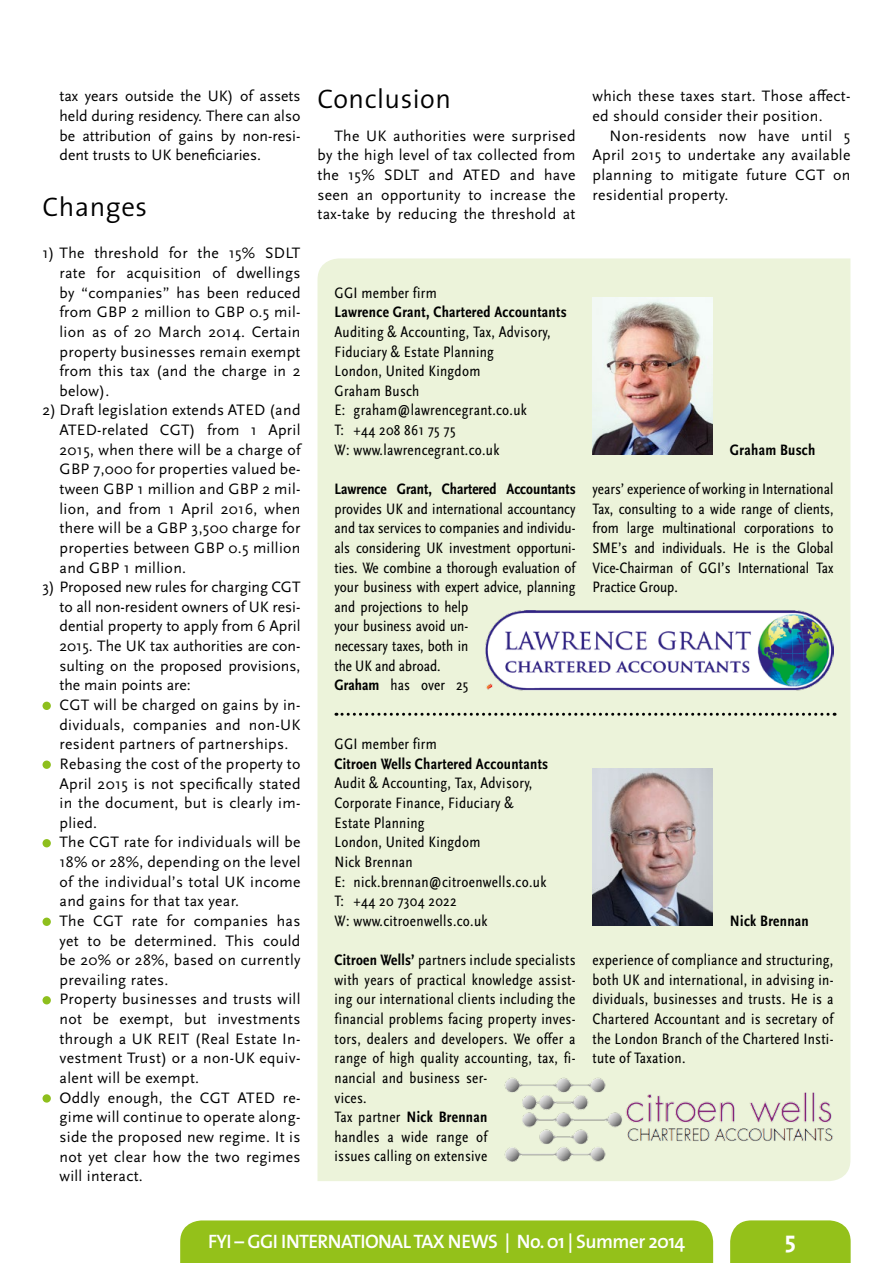
<style>
.page{position:relative;width:893px;height:1263px;background:#fff}
.page>*{position:absolute;margin:0;border:0;box-sizing:border-box;transform-origin:0 0}
.t1{font:300 27px "The Sans";letter-spacing:.02em;color:#000}
.t2{font:700 24px "The Sans";color:#fff}
.t3{font:600 19.5px "The Sans";letter-spacing:-.03em;color:#fff}
.t4{font:15.75px/19.6px "Scala Sans Pro";letter-spacing:.02em;color:#000;text-align:justify}
.t5{font:condensed 15.75px/19.6px "Scala Sans Pro";letter-spacing:.02em;color:#000}
.t6{font:condensed 15.75px/19.6px "Scala Sans Pro";color:#000}
.t7{font:700 condensed 15.75px "Scala Sans Pro";letter-spacing:.02em;color:#000}
.t8{font:700 condensed 15.75px "Scala Sans Pro";color:#000}
.s1{font-weight:700}
</style>
<div class="page">
<svg style="left:730px;top:1220px;width:121px;height:43px;background:#99c425"></svg>
<div style="left:180px;top:1220px;width:533px;height:43px;background:#94c11a"></div>
<div style="left:43px;top:702px;width:8px;height:8px;background:#8ebf1d;border-radius:50%"></div>
<div style="left:43px;top:760px;width:8px;height:9px;background:#8ebf1d;border-radius:50%"></div>
<div style="left:43px;top:839px;width:8px;height:8px;background:#8ebf1d;border-radius:50%"></div>
<div style="left:43px;top:917px;width:8px;height:9px;background:#8ebf1d;border-radius:50%"></div>
<div style="left:43px;top:996px;width:8px;height:8px;background:#8ebf1d;border-radius:50%"></div>
<div style="left:43px;top:1094px;width:8px;height:8px;background:#8ebf1d;border-radius:50%"></div>
<div style="left:317px;top:258px;width:533px;height:923px;background:#ecf3da"></div>
<img style="left:592px;top:769px;width:121px;height:157px">
<img style="left:504px;top:1077px;width:329px;height:84px">
<img style="left:592px;top:298px;width:121px;height:157px">
<img style="left:485px;top:610px;width:348px;height:80px">
<svg style="left:336px;top:713px;width:499px;height:3px"></svg>
<p class="t4" style="left:60px;top:86px;width:242px">tax years outside the UK) of assets held during residency. There can also be attribution of gains by non-resi&shy;dent trusts to UK beneficiaries.</p>
<h1 class="t1" style="left:43px;top:185px;width:106px">Changes</h1>
<p class="t4" style="left:60px;top:243px;width:242px;text-indent:-17px">1) The threshold for the 15% SDLT rate for acquisition of dwellings by “companies” has been reduced from GBP 2 million to GBP 0.5 mil&shy;lion as of 20 March 2014. Certain property businesses remain exempt from this tax (and the charge in 2 below).</p>
<p class="t4" style="left:60px;top:400px;width:242px;text-indent:-17px">2) Draft legislation extends ATED (and ATED-related CGT) from 1 April 2015, when there will be a charge of GBP 7,000 for properties valued be&shy;tween GBP 1 million and GBP 2 mil&shy;lion, and from 1 April 2016, when there will be a GBP 3,500 charge for properties between GBP 0.5 million and GBP 1 million.</p>
<p class="t4" style="left:60px;top:577px;width:242px;text-align:left;text-indent:-17px">3) Proposed new rules for charging CGT to all non-resident owners of UK resi&shy;dential property to apply from 6 April<br>2015. The UK tax authorities are con&shy;sulting on the proposed provisions, the main points are:<br>CGT will be charged on gains by in&shy;dividuals, companies and non-UK resident partners of partnerships.<br>Rebasing the cost of the property to<br>April 2015 is not specifically stated in the document, but is clearly im&shy;plied.<br>The CGT rate for individuals will be<br>18% or 28%, depending on the level of the individual’s total UK income and gains for that tax year.<br>The CGT rate for companies has yet to be determined. This could be 20% or 28%, based on currently prevailing rates.<br>Property businesses and trusts will not be exempt, but investments through a UK REIT (Real Estate In&shy;vestment Trust) or a non-UK equiv&shy;alent will be exempt.<br>Oddly enough, the CGT ATED re&shy;gime will continue to operate along&shy;side the proposed new regime. It is not yet clear how the two regimes will interact.</p>
<h1 class="t1" style="left:317px;top:76px;width:135px">Conclusion</h1>
<p class="t4" style="left:317px;top:126px;width:259px;text-indent:17px">The UK authorities were surprised by the high level of tax collected from the 15% SDLT and ATED and have seen an opportunity to increase the tax-take by reducing the threshold at</p>
<p class="t4" style="left:592px;top:86px;width:259px">which these taxes start. Those affect&shy;ed should consider their position.</p>
<p class="t4" style="left:592px;top:126px;width:259px;text-indent:17px">Non-residents now have until 5<br>April 2015 to undertake any available planning to mitigate future CGT on residential property.</p>
<p class="t5" style="left:334px;top:283px;width:104px">GGI member firm</p>
<p class="t7" style="left:334px;top:303px;width:234px">Lawrence Grant, Chartered Accountants</p>
<p class="t5" style="left:334px;top:322px;width:218px">Auditing &amp; Accounting, Tax, Advisory,<br>Fiduciary &amp; Estate Planning<br>London, United Kingdom<br>Graham Busch<br>E: graham@lawrencegrant.co.uk<br>T: +44 208 861 75 75<br>W: www.lawrencegrant.co.uk</p>
<p class="t8" style="left:334px;top:480px;width:242px">Lawrence Grant, Chartered Accountants</p>
<p class="t6" style="left:334px;top:499px;width:242px">provides UK and international accountancy and tax services to companies and individu&shy;als considering UK investment opportuni&shy;ties. We combine a thorough evaluation of your business with expert advice, planning and projections to help<br>your business avoid un-<br>necessary taxes, both in<br>the UK and abroad.<br><span class="s1">Graham</span> has over 25</p>
<p class="t7" style="left:730px;top:440px;width:87px">Graham Busch</p>
<p class="t5" style="left:592px;top:479px;width:242px;text-align:justify">years’ experience of working in International Tax, consulting to a wide range of clients, from large multinational corporations to SME’s and individuals. He is the Global Vice-Chairman of GGI’s International Tax Practice Group.</p>
<p class="t5" style="left:334px;top:734px;width:104px">GGI member firm</p>
<p class="t7" style="left:334px;top:754px;width:215px">Citroen Wells Chartered Accountants</p>
<p class="t5" style="left:334px;top:773px;width:213px">Audit &amp; Accounting, Tax, Advisory,<br>Corporate Finance, Fiduciary &amp;<br>Estate Planning<br>London, United Kingdom<br>Nick Brennan<br>E: nick.brennan@citroenwells.co.uk<br>T: +44 20 7304 2022<br>W: www.citroenwells.co.uk</p>
<p class="t7" style="left:730px;top:911px;width:80px">Nick Brennan</p>
<p class="t5" style="left:334px;top:950px;width:242px"><span class="s1">Citroen Wells’</span> partners include specialists with years of practical knowledge assist&shy;ing our international clients including the financial problems facing property inves&shy;tors, dealers and developers. We offer a range of high quality accounting, tax, fi&shy;nancial and business ser-<br>vices.<br>Tax partner <span class="s1">Nick Brennan<br></span>handles a wide range of<br>issues calling on extensive</p>
<p class="t5" style="left:592px;top:950px;width:242px;text-align:justify">experience of compliance and structuring, both UK and international, in advising in&shy;dividuals, businesses and trusts. He is a Chartered Accountant and is secretary of the London Branch of the Chartered Insti&shy;tute of Taxation.</p>
<p class="t3" style="left:208px;top:1225px;width:479px">FYI – GGI INTERNATIONAL TAX NEWS | No. 01 | Summer 2014</p>
<h2 class="t2" style="left:785px;top:1220px;width:13px">5</h2>
</div>
